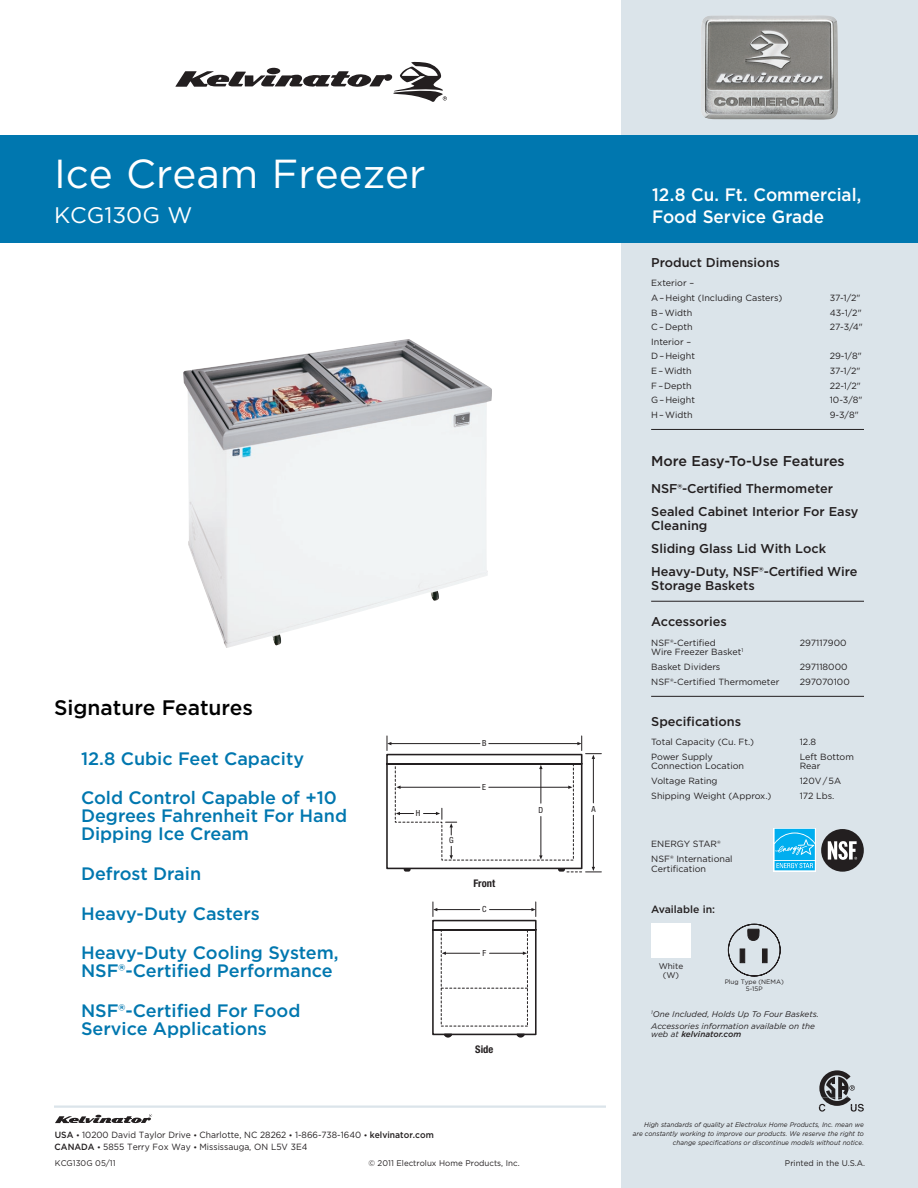
<style>
.page{position:relative;width:918px;height:1188px;background:#fff}
.page>*{position:absolute;margin:0;border:0;box-sizing:border-box;transform-origin:0 0}
.t1{font:40.5px "Gotham";color:#fff}
.t2{font:22.5px "Gotham";color:#fff}
.t3{font:500 21px "Gotham";color:#000}
.t4{font:500 18px/39.6px "Gotham";color:#0077af}
.t5{font:500 18px/22.5px "Gotham";color:#fff;scale:.95 1}
.t6{font:500 14.25px "Gotham";color:#231f20}
.t7{font:500 12.75px/23px "Gotham";color:#231f20}
.t8{font:500 10.5px "Gotham";color:#231f20}
.t9{font:700 condensed 10.5px "Helvetica Neue";color:#231f20}
.t10{font:9px/14.5px "Gotham";color:#231f20}
.t11{font:9px/11.9px "Gotham";color:#231f20;scale:.95 1}
.t12{font:condensed 8.4px "Helvetica Neue";color:#231f20}
.t13{font:8.25px/9px "Gotham";color:#231f20;text-align:center}
.t14{font:italic 8.25px/11.6px "Gotham";color:#231f20}
.t15{font:italic 500 8.25px "Gotham";color:#231f20}
.t16{font:italic 6.75px/9px "Gotham";color:#231f20;text-align:right;scale:.95 1}
.t17{font:6.3px/7.6px "Gotham";color:#231f20;text-align:center}
.s1{font-weight:400}
.s2{font-weight:500}
.s3{font-weight:500;font-size:7.5px}
</style>
<div class="page">
<div style="left:621px;top:0;width:297px;height:1188px;background:#dbe4ea"></div>
<div style="left:0;top:135px;width:918px;height:108px;background:#0077af"></div>
<hr style="left:54px;top:1106px;width:552px;height:2px;background:#dbe4ea">
<svg style="left:819px;top:1070px;width:45px;height:42px"></svg>
<div style="left:651px;top:924px;width:40px;height:34px;background:#fff"></div>
<svg style="left:175px;top:62px;width:272px;height:40px"></svg>
<img style="left:701px;top:15px;width:137px;height:105px">
<svg style="left:55px;top:1114px;width:97px;height:9px"></svg>
<hr style="left:651px;top:429px;width:213px;height:1px;background:#231f20">
<hr style="left:651px;top:696px;width:213px;height:1px;background:#231f20">
<hr style="left:651px;top:601px;width:213px;height:1px;background:#231f20">
<svg style="left:727px;top:924px;width:54px;height:53px"></svg>
<svg style="left:762px;top:949px;width:6px;height:14px"></svg>
<svg style="left:432px;top:902px;width:105px;height:136px"></svg>
<svg style="left:386px;top:736px;width:215px;height:137px"></svg>
<div style="left:821px;top:829px;width:43px;height:43px;background:#231f20;border-radius:50%"></div>
<svg style="left:828px;top:841px;width:29px;height:19px"></svg>
<svg style="left:774px;top:828px;width:42px;height:43px"></svg>
<svg style="left:775px;top:829px;width:40px;height:41px"></svg>
<img style="left:183px;top:339px;width:309px;height:309px">
<p class="t1" style="left:54px;top:147px;width:373px">Ice Cream Freezer</p>
<p class="t2" style="left:54px;top:201px;width:140px">KCG130G W</p>
<p class="t3" style="left:54px;top:694px;width:201px">Signature Features</p>
<p class="t4" style="left:81px;top:738px;width:258px">12.8 Cubic Feet Capacity<br>Cold Control Capable of +10</p>
<p class="t4" style="left:81px;top:807px;width:268px;line-height:18px">Degrees Fahrenheit For Hand<br>Dipping Ice Cream</p>
<p class="t4" style="left:81px;top:854px;width:122px">Defrost Drain</p>
<p class="t4" style="left:81px;top:893px;width:259px">Heavy-Duty Casters<br>Heavy-Duty Cooling System,</p>
<p class="t4" style="left:81px;top:951px;width:253px">NSF®-Certified Performance<br>NSF®-Certified For Food</p>
<p class="t4" style="left:81px;top:1008px;width:187px">Service Applications</p>
<p class="t12" style="left:416px;top:809px;width:6px">H</p>
<p class="t12" style="left:449px;top:835px;width:6px">G</p>
<p class="t12" style="left:482px;top:739px;width:6px">B</p>
<p class="t12" style="left:482px;top:782px;width:5px">E</p>
<p class="t9" style="left:473px;top:876px;width:23px">Front</p>
<p class="t12" style="left:482px;top:905px;width:6px">C</p>
<p class="t12" style="left:482px;top:948px;width:5px">F</p>
<p class="t9" style="left:475px;top:1042px;width:20px">Side</p>
<p class="t12" style="left:539px;top:805px;width:6px">D</p>
<p class="t12" style="left:592px;top:804px;width:6px">A</p>
<p class="t5" style="left:652px;top:183px;width:222px">12.8 Cu. Ft. Commercial,<br>Food Service Grade</p>
<p class="t7" style="left:651px;top:251px;width:130px">Product Dimensions</p>
<p class="t10" style="left:651px;top:276px;width:133px">Exterior –<br>A – Height (Including Casters)</p>
<p class="t10" style="left:830px;top:290px;width:32px">37-1/2"</p>
<p class="t10" style="left:651px;top:305px;width:42px">B – Width</p>
<p class="t10" style="left:830px;top:305px;width:33px">43-1/2"</p>
<p class="t10" style="left:651px;top:320px;width:43px">C – Depth</p>
<p class="t10" style="left:830px;top:320px;width:35px">27-3/4"</p>
<p class="t10" style="left:651px;top:334px;width:45px">Interior –<br>D – Height</p>
<p class="t10" style="left:830px;top:349px;width:33px">29-1/8"</p>
<p class="t10" style="left:651px;top:363px;width:42px">E – Width</p>
<p class="t10" style="left:830px;top:363px;width:32px">37-1/2"</p>
<p class="t10" style="left:651px;top:378px;width:42px">F – Depth</p>
<p class="t10" style="left:830px;top:378px;width:33px">22-1/2"</p>
<p class="t10" style="left:651px;top:393px;width:45px">G – Height</p>
<p class="t10" style="left:830px;top:393px;width:34px">10-3/8"</p>
<p class="t10" style="left:651px;top:407px;width:43px">H – Width</p>
<p class="t10" style="left:830px;top:407px;width:30px">9-3/8"</p>
<p class="t6" style="left:651px;top:452px;width:195px">More Easy-To-Use Features</p>
<p class="t7" style="left:651px;top:477px;width:209px">NSF®-Certified Thermometer<br>Sealed Cabinet Interior For Easy</p>
<p class="t7" style="left:651px;top:514px;width:208px">Cleaning<br>Sliding Glass Lid With Lock<br>Heavy-Duty, NSF®-Certified Wire</p>
<p class="t7" style="left:651px;top:574px;width:105px">Storage Baskets</p>
<p class="t7" style="left:651px;top:610px;width:77px">Accessories</p>
<p class="t10" style="left:651px;top:635px;width:66px">NSF®-Certified</p>
<p class="t10" style="left:800px;top:635px;width:48px">297117900</p>
<p class="t10" style="left:651px;top:645px;width:94px">Wire Freezer Basket<sup>1<br></sup>Basket Dividers</p>
<p class="t10" style="left:800px;top:659px;width:49px">297118000</p>
<p class="t10" style="left:651px;top:674px;width:130px">NSF®-Certified Thermometer</p>
<p class="t10" style="left:800px;top:674px;width:52px">297070100</p>
<p class="t7" style="left:651px;top:710px;width:92px">Specifications</p>
<p class="t10" style="left:651px;top:734px;width:104px">Total Capacity (Cu. Ft.)</p>
<p class="t10" style="left:800px;top:734px;width:18px">12.8</p>
<p class="t10" style="left:651px;top:749px;width:63px">Power Supply</p>
<p class="t10" style="left:800px;top:749px;width:56px">Left Bottom</p>
<p class="t10" style="left:651px;top:759px;width:94px">Connection Location</p>
<p class="t10" style="left:800px;top:759px;width:22px">Rear</p>
<p class="t10" style="left:651px;top:773px;width:68px">Voltage Rating</p>
<p class="t10" style="left:800px;top:773px;width:43px">120V / 5A</p>
<p class="t10" style="left:651px;top:788px;width:122px">Shipping Weight (Approx.)</p>
<p class="t10" style="left:800px;top:788px;width:36px">172 Lbs.</p>
<p class="t10" style="left:651px;top:837px;width:83px">ENERGY STAR®<br>NSF® International</p>
<p class="t10" style="left:651px;top:861px;width:56px">Certification</p>
<p class="t8" style="left:651px;top:902px;width:65px">Available in:</p>
<p class="t13" style="left:659px;top:962px;width:26px">White (W)</p>
<p class="t17" style="left:725px;top:978px;width:61px">Plug Type (NEMA)<br>5-15P</p>
<p class="t14" style="left:651px;top:1008px;width:169px"><sup>1</sup>One Included, Holds Up To Four Baskets.<br>Accessories information available on the</p>
<p class="t15" style="left:651px;top:1029px;width:91px"><span class="s1">web at</span> kelvinator.com</p>
<p class="t16" style="left:633px;top:1120px;width:245px">High standards of quality at Electrolux Home Products, Inc. mean we are constantly working to improve our products. We reserve the right to change specifications or discontinue models without notice.</p>
<p class="t11" style="left:55px;top:1129px;width:401px"><span class="s2">USA</span> <span class="s3">•</span> 10200 David Taylor Drive <span class="s3">•</span> Charlotte, NC 28262 <span class="s3">•</span> 1-866-738-1640 <span class="s3">•</span> <span class="s2">kelvinator.com<br>CANADA</span> <span class="s3">•</span> 5855 Terry Fox Way <span class="s3">•</span> Mississauga, ON L5V 3E4</p>
<p class="t13" style="left:55px;top:1158px;width:62px">KCG130G 05/11</p>
<p class="t13" style="left:368px;top:1158px;width:153px">© 2011 Electrolux Home Products, Inc.</p>
<p class="t13" style="left:785px;top:1158px;width:82px">Printed in the U.S.A.</p>
</div>
